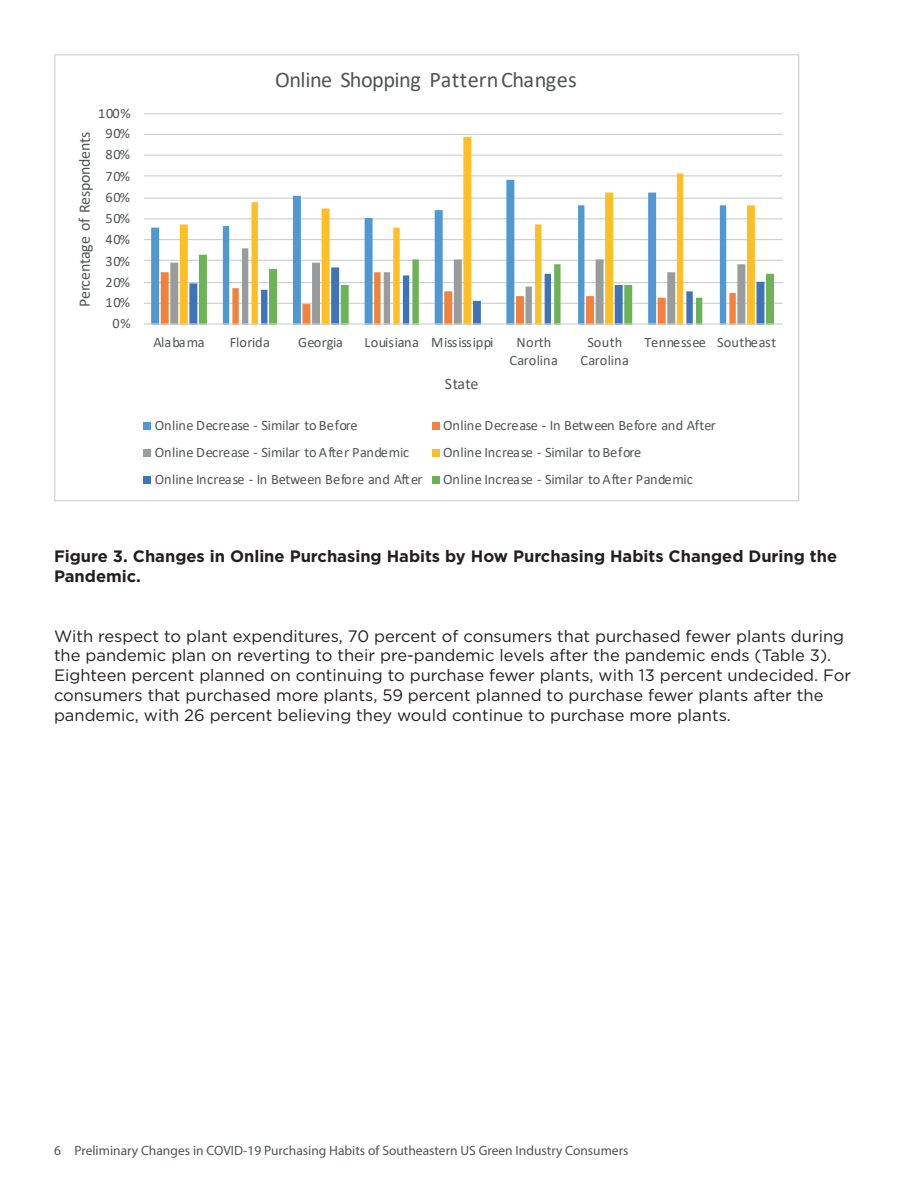
<style>
.page{position:relative;width:918px;height:1188px;background:#fff}
.page>*{position:absolute;margin:0;border:0;box-sizing:border-box;transform-origin:0 0}
.t1{font:22.35px "Calibri";letter-spacing:-.02em;color:#515455}
.t2{font:16.5px/19.8px "Gotham";color:#231f20}
.Figure_Table_caption{font:700 16.5px/19.8px "Gotham";color:#231f20}
.t3{font:15.9px "Calibri";letter-spacing:-.025em;color:#515455}
.t4{font:14.4px/17.5px "Calibri";letter-spacing:-.005em;color:#515455;text-align:center}
.t5{font:14.4px "Calibri";letter-spacing:.015em;color:#515455}
.t6{font:13.5px "Myriad Pro";color:#505457}
</style>
<div class="page">
<hr style="left:144px;top:303px;width:639px;height:1px;background:#cfd1d0">
<hr style="left:144px;top:282px;width:639px;height:1px;background:#cfd1d0">
<hr style="left:144px;top:260px;width:639px;height:1px;background:#cfd1d0">
<hr style="left:144px;top:239px;width:639px;height:1px;background:#cfd1d0">
<hr style="left:144px;top:218px;width:639px;height:1px;background:#cfd1d0">
<hr style="left:144px;top:198px;width:639px;height:1px;background:#cfd1d0">
<hr style="left:144px;top:175px;width:639px;height:1px;background:#cfd1d0">
<hr style="left:144px;top:155px;width:639px;height:1px;background:#cfd1d0">
<hr style="left:144px;top:134px;width:639px;height:1px;background:#cfd1d0">
<hr style="left:144px;top:113px;width:639px;height:1px;background:#cfd1d0">
<svg style="left:151px;top:197px;width:29px;height:126px"></svg>
<svg style="left:180px;top:137px;width:575px;height:118px"></svg>
<svg style="left:161px;top:255px;width:613px;height:68px"></svg>
<hr style="left:144px;top:323px;width:639px;height:2px;background:#cfd1d0">
<div style="left:143px;top:422px;width:8px;height:8px;background:#4f98d2"></div>
<div style="left:432px;top:422px;width:7px;height:8px;background:#f2813c"></div>
<div style="left:143px;top:449px;width:8px;height:8px;background:#999c9d"></div>
<div style="left:432px;top:449px;width:7px;height:8px;background:#fdbe26"></div>
<div style="left:143px;top:476px;width:8px;height:8px;background:#3e73b9"></div>
<div style="left:432px;top:476px;width:7px;height:8px;background:#6cb256"></div>
<p class="t4" style="left:98px;top:104px;width:34px">100%</p>
<p class="t3" style="left:74px;top:307px;width:177px;rotate:-90deg">Percentage of Respondents</p>
<p class="t4" style="left:105px;top:125px;width:26px">90%</p>
<p class="t4" style="left:105px;top:145px;width:26px">80%</p>
<p class="t4" style="left:105px;top:168px;width:26px">70%</p>
<p class="t4" style="left:105px;top:188px;width:26px">60%</p>
<p class="t4" style="left:105px;top:209px;width:26px">50%</p>
<p class="t4" style="left:105px;top:230px;width:26px">40%</p>
<p class="t4" style="left:105px;top:252px;width:26px">30%</p>
<p class="t4" style="left:105px;top:273px;width:26px">20%</p>
<p class="t4" style="left:105px;top:293px;width:26px">10%</p>
<p class="t4" style="left:113px;top:314px;width:20px">0%</p>
<p class="t1" style="left:275px;top:65px;width:303px">Online Shopping Pattern Changes</p>
<p class="t4" style="left:153px;top:333px;width:53px">Alabama</p>
<p class="t4" style="left:230px;top:333px;width:42px">Florida</p>
<p class="t4" style="left:298px;top:333px;width:47px">Georgia</p>
<p class="t4" style="left:364px;top:333px;width:130px">Louisiana Mississippi</p>
<p class="t4" style="left:510px;top:333px;width:50px">North<br>Carolina</p>
<p class="t4" style="left:581px;top:333px;width:50px">South<br>Carolina</p>
<p class="t5" style="left:645px;top:332px;width:133px">Tennessee Southeast</p>
<p class="t3" style="left:445px;top:372px;width:35px">State</p>
<p class="t4" style="left:155px;top:416px;width:205px">Online Decrease - Similar to Before</p>
<p class="t4" style="left:443px;top:416px;width:274px">Online Decrease - In Between Before and After</p>
<p class="t4" style="left:155px;top:443px;width:256px">Online Decrease - Similar to After Pandemic</p>
<p class="t4" style="left:443px;top:443px;width:200px">Online Increase - Similar to Before</p>
<p class="t4" style="left:155px;top:470px;width:269px">Online Increase - In Between Before and After</p>
<p class="t4" style="left:443px;top:470px;width:251px">Online Increase - Similar to After Pandemic</p>
<p class="Figure_Table_caption" style="left:54px;top:547px;width:785px">Figure 3. Changes in Online Purchasing Habits by How Purchasing Habits Changed During the<br>Pandemic.</p>
<p class="t2" style="left:54px;top:626px;width:799px">With respect to plant expenditures, 70 percent of consumers that purchased fewer plants during the pandemic plan on reverting to their pre-pandemic levels after the pandemic ends (Table 3).<br>Eighteen percent planned on continuing to purchase fewer plants, with 13 percent undecided. For consumers that purchased more plants, 59 percent planned to purchase fewer plants after the pandemic, with 26 percent believing they would continue to purchase more plants.</p>
<p class="t6" style="left:54px;top:1142px;width:576px">6 Preliminary Changes in COVID-19 Purchasing Habits of Southeastern US Green Industry Consumers</p>
</div>
